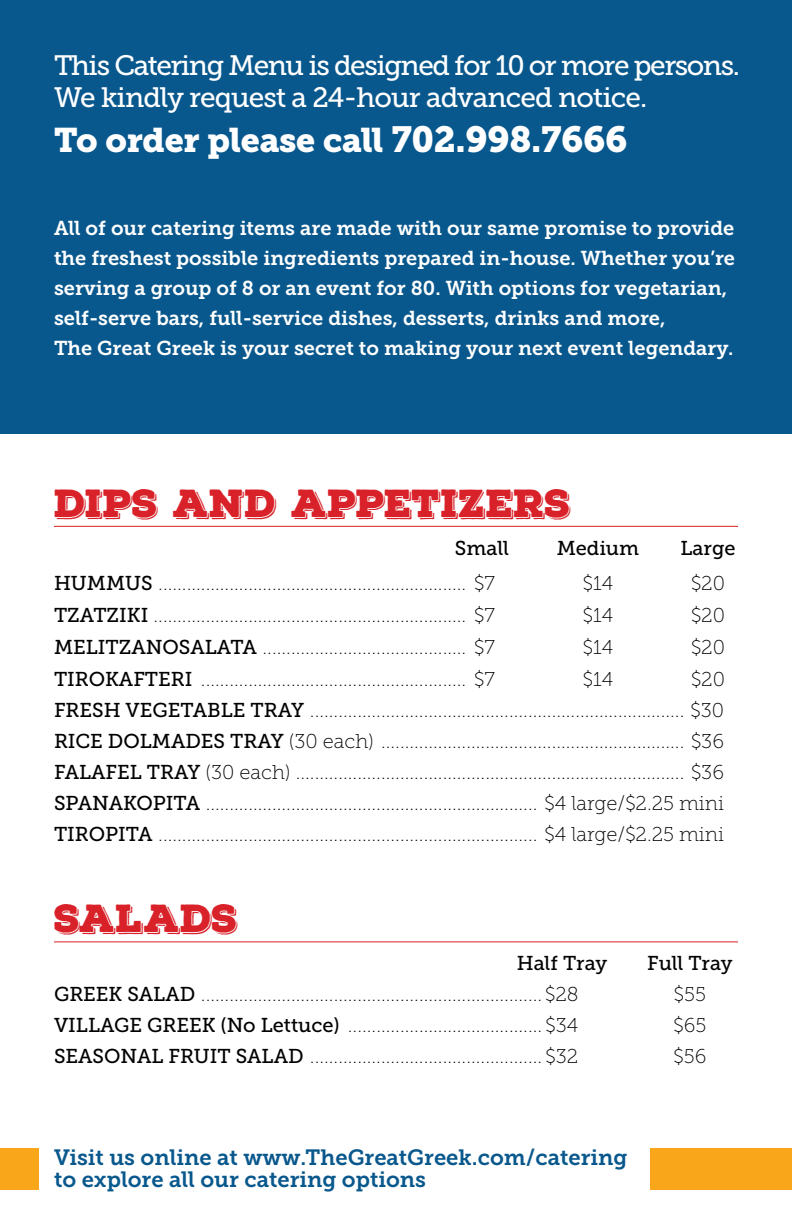
<style>
.page{position:relative;width:792px;height:1224px;background:#fff}
.page>*{position:absolute;margin:0;border:0;box-sizing:border-box;transform-origin:0 0}
.t1{font:38px "Nexa Rust Slab Black Shadow";color:#d82128}
.t2{font:34px "Museo Slab 900";letter-spacing:-.01em;color:#fff}
.t3{font:28px/32px "Museo Slab 500";letter-spacing:-.05em;color:#fff}
.t4{font:22px/22px "Museo Slab 700";color:#09588d}
.t5{font:20px/31px "Museo Slab 100";color:#000;text-align:justify}
.t6{font:20px/30px "Museo Slab 700";color:#fff}
.t7{font:20px "Museo Slab 500";letter-spacing:-.005em;color:#000}
.s1{font-size:36.2px}
.s2{font-family:"Museo Slab 500"}
</style>
<div class="page">
<div style="left:0;top:0;width:792px;height:433px;background:#09588d"></div>
<hr style="left:54px;top:526px;width:684px;height:1px;background:#d82128">
<hr style="left:54px;top:941px;width:684px;height:1px;background:#d82128">
<div style="left:651px;top:1148px;width:141px;height:42px;background:#faa61a"></div>
<div style="left:0;top:1148px;width:38px;height:42px;background:#faa61a"></div>
<h3 class="t3" style="left:54px;top:50px;width:688px">This Catering Menu is designed for 10 or more persons.<br>We kindly request a 24-hour advanced notice.</h3>
<h2 class="t2" style="left:54px;top:120px;width:575px">To order please call <span class="s1">702.998.7666</span></h2>
<p class="t6" style="left:54px;top:214px;width:683px">All of our catering items are made with our same promise to provide the freshest possible ingredients prepared in-house. Whether you’re serving a group of 8 or an event for 80. With options for vegetarian, self-serve bars, full-service dishes, desserts, drinks and more,<br>The Great Greek is your secret to making your next event legendary.</p>
<h1 class="t1" style="left:54px;top:477px;width:518px">DIPS AND APPETIZERS</h1>
<p class="t7" style="left:455px;top:537px;width:56px">Small</p>
<p class="t7" style="left:557px;top:537px;width:84px">Medium</p>
<p class="t7" style="left:680px;top:537px;width:57px">Large</p>
<p class="t5" style="left:54px;top:568px;width:442px"><span class="s2">HUMMUS</span> ................................................................. $7</p>
<p class="t5" style="left:583px;top:568px;width:32px">$14</p>
<p class="t5" style="left:691px;top:568px;width:35px">$20</p>
<p class="t5" style="left:54px;top:600px;width:442px"><span class="s2">TZATZIKI</span> .................................................................. $7</p>
<p class="t5" style="left:583px;top:600px;width:32px">$14</p>
<p class="t5" style="left:691px;top:600px;width:35px">$20</p>
<p class="t5" style="left:54px;top:632px;width:442px"><span class="s2">MELITZANOSALATA</span> ........................................... $7</p>
<p class="t5" style="left:583px;top:632px;width:32px">$14</p>
<p class="t5" style="left:691px;top:632px;width:35px">$20</p>
<p class="t5" style="left:54px;top:664px;width:442px"><span class="s2">TIROKAFTERI</span> ........................................................ $7</p>
<p class="t5" style="left:583px;top:664px;width:32px">$14</p>
<p class="t5" style="left:691px;top:664px;width:35px">$20</p>
<p class="t5" style="left:54px;top:695px;width:672px"><span class="s2">FRESH VEGETABLE TRAY</span> ............................................................................... $30<br><span class="s2">RICE DOLMADES TRAY</span> (30 each) ................................................................ $36<br><span class="s2">FALAFEL TRAY</span> (30 each) .................................................................................. $36<br><span class="s2">SPANAKOPITA</span> ...................................................................... $4 large/$2.25 mini <span class="s2">TIROPITA</span> ................................................................................ $4 large/$2.25 mini</p>
<h1 class="t1" style="left:54px;top:893px;width:185px">SALADS</h1>
<p class="t7" style="left:517px;top:952px;width:92px">Half Tray</p>
<p class="t7" style="left:647px;top:952px;width:87px">Full Tray</p>
<p class="t5" style="left:54px;top:979px;width:526px"><span class="s2">GREEK SALAD</span> ........................................................................ $28</p>
<p class="t5" style="left:674px;top:979px;width:34px">$55</p>
<p class="t5" style="left:54px;top:1010px;width:526px"><span class="s2">VILLAGE GREEK (No Lettuce)</span> ......................................... $34</p>
<p class="t5" style="left:674px;top:1010px;width:34px">$65</p>
<p class="t5" style="left:54px;top:1041px;width:526px"><span class="s2">SEASONAL FRUIT SALAD</span> ................................................. $32</p>
<p class="t5" style="left:674px;top:1041px;width:34px">$56</p>
<p class="t4" style="left:54px;top:1146px;width:575px">Visit us online at www.TheGreatGreek.com/catering to explore all our catering options</p>
</div>
